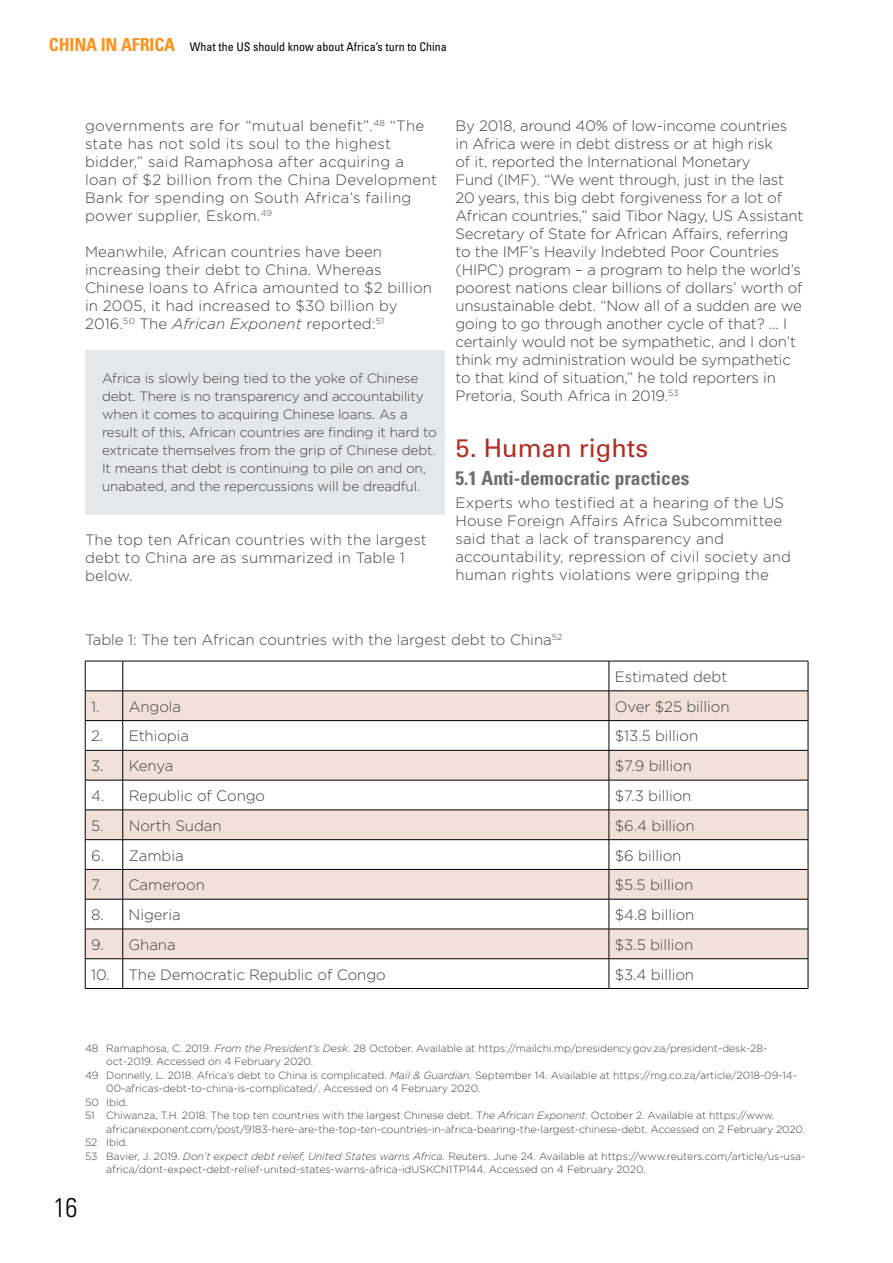
<style>
.page{position:relative;width:893px;height:1263px;background:#fff}
.page>*{position:absolute;margin:0;border:0;box-sizing:border-box;transform-origin:0 0}
.t1{font:300 condensed 27px "Univers LT Std";color:#000}
.t2{font:25.5px "Univers LT Std";color:#b12e24}
.t3{font:700 condensed 19.5px "Univers LT Std";color:#6d6e71}
.t4{font:300 15px/18px "Gotham";letter-spacing:-.005em;color:#414042}
.t5{font:300 15px/18px "Gotham";letter-spacing:.02em;color:#414042}
.t6{font:300 13.5px/18px "Gotham";letter-spacing:-.01em;color:#414042}
.t7{font:condensed 12px "Univers LT Std";color:#000}
.t8{font:300 10.5px "Gotham";letter-spacing:-.005em;color:#414042}
.s1{font-weight:700;font-size:18px;color:#f89420}
.s2{font-style:italic}
</style>
<div class="page">
<div style="left:85px;top:350px;width:360px;height:164px;background:#e6e7e8"></div>
<svg style="left:86px;top:751px;width:722px;height:207px;fill:#f1e1d9"></svg>
<hr style="left:85px;top:661px;width:38px;height:1px;background:#000">
<hr style="left:85px;top:661px;width:1px;height:30px;background:#000">
<hr style="left:123px;top:661px;width:486px;height:1px;background:#000">
<hr style="left:122px;top:661px;width:1px;height:30px;background:#000">
<hr style="left:609px;top:661px;width:199px;height:1px;background:#000">
<hr style="left:609px;top:661px;width:1px;height:30px;background:#000">
<hr style="left:808px;top:661px;width:1px;height:30px;background:#000">
<hr style="left:85px;top:690px;width:38px;height:1px;background:#000">
<hr style="left:123px;top:690px;width:486px;height:1px;background:#000">
<hr style="left:609px;top:690px;width:199px;height:1px;background:#000">
<svg style="left:85px;top:691px;width:724px;height:59px"></svg>
<hr style="left:85px;top:750px;width:38px;height:1px;background:#000">
<hr style="left:85px;top:750px;width:1px;height:30px;background:#000">
<hr style="left:123px;top:750px;width:486px;height:1px;background:#000">
<hr style="left:122px;top:750px;width:1px;height:30px;background:#000">
<hr style="left:609px;top:750px;width:199px;height:1px;background:#000">
<hr style="left:609px;top:750px;width:1px;height:30px;background:#000">
<hr style="left:808px;top:750px;width:1px;height:30px;background:#000">
<hr style="left:85px;top:780px;width:38px;height:1px;background:#000">
<hr style="left:85px;top:780px;width:1px;height:30px;background:#000">
<hr style="left:123px;top:780px;width:486px;height:1px;background:#000">
<hr style="left:122px;top:780px;width:1px;height:30px;background:#000">
<hr style="left:609px;top:780px;width:199px;height:1px;background:#000">
<hr style="left:609px;top:780px;width:1px;height:30px;background:#000">
<hr style="left:808px;top:780px;width:1px;height:30px;background:#000">
<hr style="left:85px;top:810px;width:38px;height:1px;background:#000">
<hr style="left:123px;top:810px;width:486px;height:1px;background:#000">
<hr style="left:609px;top:810px;width:199px;height:1px;background:#000">
<hr style="left:85px;top:839px;width:38px;height:1px;background:#000">
<hr style="left:123px;top:839px;width:486px;height:1px;background:#000">
<hr style="left:609px;top:839px;width:199px;height:1px;background:#000">
<hr style="left:85px;top:869px;width:38px;height:1px;background:#000">
<svg style="left:85px;top:810px;width:1px;height:89px"></svg>
<hr style="left:123px;top:869px;width:486px;height:1px;background:#000">
<svg style="left:122px;top:810px;width:1px;height:89px"></svg>
<hr style="left:609px;top:869px;width:199px;height:1px;background:#000">
<svg style="left:609px;top:810px;width:1px;height:89px"></svg>
<svg style="left:808px;top:810px;width:1px;height:89px"></svg>
<hr style="left:85px;top:899px;width:38px;height:1px;background:#000">
<hr style="left:85px;top:899px;width:1px;height:30px;background:#000">
<hr style="left:123px;top:899px;width:486px;height:1px;background:#000">
<hr style="left:122px;top:899px;width:1px;height:30px;background:#000">
<hr style="left:609px;top:899px;width:199px;height:1px;background:#000">
<hr style="left:609px;top:899px;width:1px;height:30px;background:#000">
<hr style="left:808px;top:899px;width:1px;height:30px;background:#000">
<hr style="left:85px;top:929px;width:38px;height:1px;background:#000">
<hr style="left:123px;top:929px;width:486px;height:1px;background:#000">
<hr style="left:609px;top:929px;width:199px;height:1px;background:#000">
<hr style="left:85px;top:958px;width:38px;height:1px;background:#000">
<svg style="left:85px;top:929px;width:1px;height:59px"></svg>
<hr style="left:123px;top:958px;width:486px;height:1px;background:#000">
<svg style="left:122px;top:929px;width:1px;height:59px"></svg>
<hr style="left:609px;top:958px;width:199px;height:1px;background:#000">
<svg style="left:609px;top:929px;width:1px;height:59px"></svg>
<svg style="left:808px;top:929px;width:1px;height:59px"></svg>
<hr style="left:85px;top:988px;width:38px;height:1px;background:#000">
<hr style="left:123px;top:988px;width:486px;height:1px;background:#000">
<hr style="left:609px;top:988px;width:199px;height:1px;background:#000">
<p class="t7" style="left:49px;top:39px;width:400px"><span class="s1">CHINA IN AFRICA</span> What the US should know about Africa’s turn to China</p>
<p class="t5" style="left:85px;top:116px;width:354px">governments are for “mutual benefit”.<sup>48</sup> “The state has not sold its soul to the highest bidder,” said Ramaphosa after acquiring a loan of $2 billion from the China Development Bank for spending on South Africa’s failing power supplier, Eskom.<sup>49</sup></p>
<p class="t4" style="left:85px;top:242px;width:348px">Meanwhile, African countries have been increasing their debt to China. Whereas Chinese loans to Africa amounted to $2 billion in 2005, it had increased to $30 billion by 2016.<sup>50</sup> The <span class="s2">African Exponent</span> reported:<sup>51</sup></p>
<p class="t6" style="left:102px;top:369px;width:336px">Africa is slowly being tied to the yoke of Chinese debt. There is no transparency and accountability when it comes to acquiring Chinese loans. As a result of this, African countries are finding it hard to extricate themselves from the grip of Chinese debt.<br>It means that debt is continuing to pile on and on, unabated, and the repercussions will be dreadful.</p>
<p class="t4" style="left:85px;top:530px;width:343px">The top ten African countries with the largest debt to China are as summarized in Table 1 below.</p>
<p class="t4" style="left:455px;top:116px;width:350px">By 2018, around 40% of low-income countries in Africa were in debt distress or at high risk<br>of it, reported the International Monetary<br>Fund (IMF). “We went through, just in the last 20 years, this big debt forgiveness for a lot of African countries,” said Tibor Nagy, US Assistant Secretary of State for African Affairs, referring to the IMF’s Heavily Indebted Poor Countries (HIPC) program – a program to help the world’s poorest nations clear billions of dollars’ worth of unsustainable debt. “Now all of a sudden are we going to go through another cycle of that? ... I certainly would not be sympathetic, and I don’t think my administration would be sympathetic to that kind of situation,” he told reporters in Pretoria, South Africa in 2019.<sup>53</sup></p>
<h2 class="t2" style="left:455px;top:432px;width:194px">5. Human rights</h2>
<h3 class="t3" style="left:455px;top:466px;width:235px">5.1 Anti-democratic practices</h3>
<p class="t4" style="left:455px;top:493px;width:337px">Experts who testified at a hearing of the US House Foreign Affairs Africa Subcommittee said that a lack of transparency and accountability, repression of civil society and human rights violations were gripping the</p>
<p class="t4" style="left:85px;top:630px;width:479px">Table 1: The ten African countries with the largest debt to China<sup>52</sup></p>
<p class="t4" style="left:615px;top:667px;width:114px">Estimated debt</p>
<p class="t4" style="left:91px;top:697px;width:92px">1. Angola</p>
<p class="t4" style="left:615px;top:697px;width:116px">Over $25 billion</p>
<p class="t4" style="left:91px;top:727px;width:99px">2. Ethiopia</p>
<p class="t4" style="left:615px;top:727px;width:85px">$13.5 billion</p>
<p class="t4" style="left:91px;top:756px;width:84px">3. Kenya</p>
<p class="t4" style="left:615px;top:756px;width:79px">$7.9 billion</p>
<p class="t4" style="left:91px;top:786px;width:176px">4. Republic of Congo</p>
<p class="t4" style="left:615px;top:786px;width:78px">$7.3 billion</p>
<p class="t4" style="left:91px;top:816px;width:132px">5. North Sudan</p>
<p class="t4" style="left:615px;top:816px;width:81px">$6.4 billion</p>
<p class="t4" style="left:91px;top:846px;width:94px">6. Zambia</p>
<p class="t4" style="left:615px;top:846px;width:68px">$6 billion</p>
<p class="t4" style="left:91px;top:875px;width:115px">7. Cameroon</p>
<p class="t4" style="left:615px;top:875px;width:80px">$5.5 billion</p>
<p class="t4" style="left:91px;top:905px;width:91px">8. Nigeria</p>
<p class="t4" style="left:615px;top:905px;width:81px">$4.8 billion</p>
<p class="t4" style="left:91px;top:935px;width:86px">9. Ghana</p>
<p class="t4" style="left:615px;top:935px;width:80px">$3.5 billion</p>
<p class="t4" style="left:91px;top:965px;width:296px">10. The Democratic Republic of Congo</p>
<p class="t4" style="left:615px;top:965px;width:81px">$3.4 billion</p>
<p class="t8" style="left:85px;top:1041px;width:684px">48 Ramaphosa, C. 2019. <span class="s2">From the President’s Desk</span>. 28 October. Available at https://mailchi.mp/presidency.gov.za/president-desk-28-</p>
<p class="t8" style="left:106px;top:1055px;width:208px">oct-2019. Accessed on 4 February 2020.</p>
<p class="t8" style="left:85px;top:1068px;width:713px">49 Donnelly, L. 2018. Africa’s debt to China is complicated. <span class="s2">Mail &amp; Guardian.</span> September 14. Available at https://mg.co.za/article/2018-09-14-</p>
<p class="t8" style="left:106px;top:1082px;width:375px">00-africas-debt-to-china-is-complicated/. Accessed on 4 February 2020.</p>
<p class="t8" style="left:85px;top:1095px;width:44px">50 Ibid.</p>
<p class="t8" style="left:85px;top:1109px;width:691px">51 Chiwanza, T.H. 2018. The top ten countries with the largest Chinese debt. T<span class="s2">he African Exponent</span>. October 2. Available at https://www.</p>
<p class="t8" style="left:106px;top:1122px;width:700px">africanexponent.com/post/9183-here-are-the-top-ten-countries-in-africa-bearing-the-largest-chinese-debt. Accessed on 2 February 2020.</p>
<p class="t8" style="left:85px;top:1136px;width:44px">52 Ibid.</p>
<p class="t8" style="left:85px;top:1149px;width:722px">53 Bavier, J. 2019. <span class="s2">Don’t expect debt relief, United States warns Africa.</span> Reuters. June 24. Available at https://www.reuters.com/article/us-usa-</p>
<p class="t8" style="left:106px;top:1163px;width:541px">africa/dont-expect-debt-relief-united-states-warns-africa-idUSKCN1TP144. Accessed on 4 February 2020.</p>
<h1 class="t1" style="left:53px;top:1191px;width:25px">16</h1>
</div>
